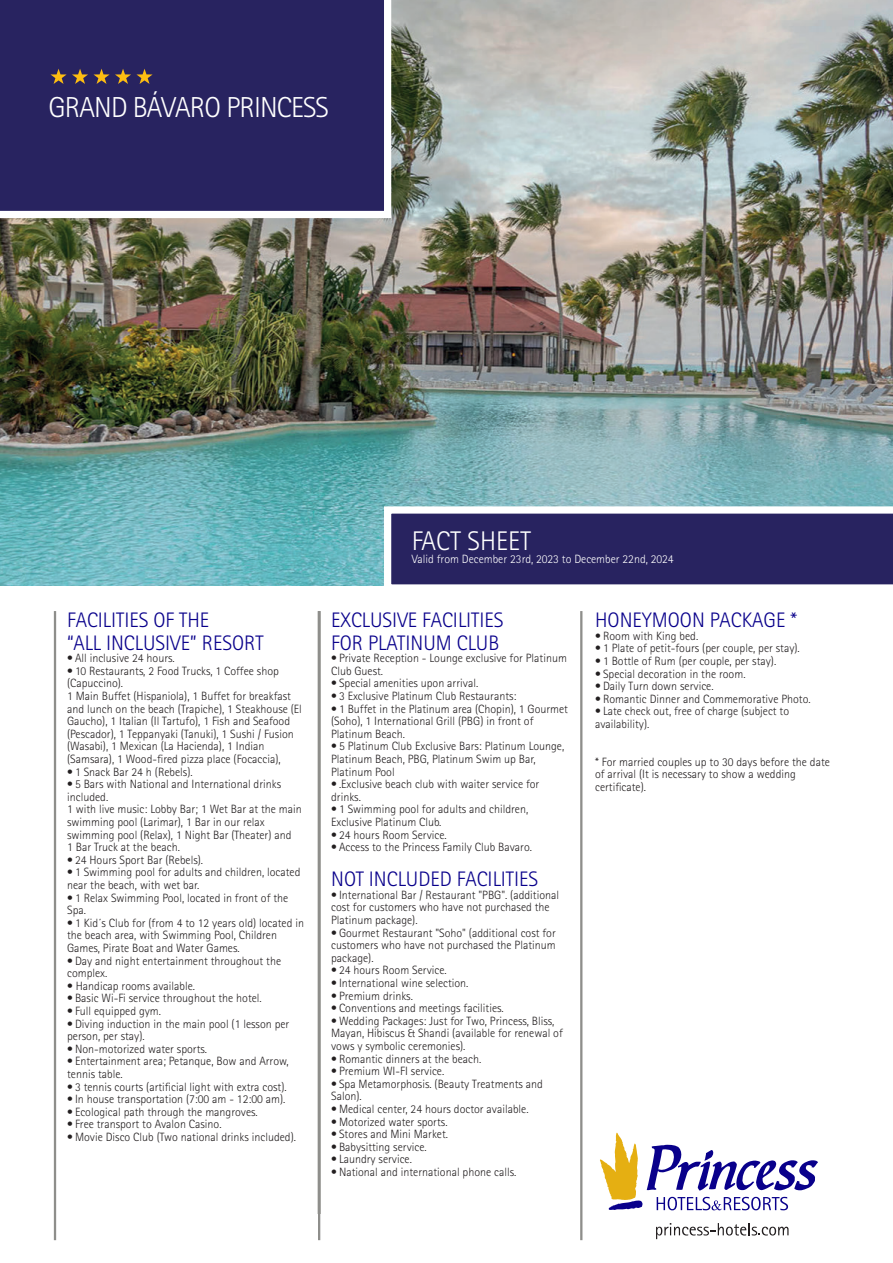
<style>
.page{position:relative;width:893px;height:1263px;background:#fff}
.page>*{position:absolute;margin:0;border:0;box-sizing:border-box;transform-origin:0 0}
.t1{font:300 28.95px "Rotis Sans Serif Std";letter-spacing:-.03em;color:#fff}
.t2{font:300 27px "Rotis Sans Serif Std";color:#fff}
.t3{font:300 21px/22.4px "Rotis Sans Serif Std";color:#09008b}
.t4{font:300 12px/12.6px "Rotis Sans Serif Std";color:#231f20}
.t5{font:300 12px "Rotis Sans Serif Std";color:#fff}
</style>
<div class="page">
<img style="left:0;top:0;width:892px;height:585px">
<div style="left:0;top:0;width:391px;height:218px;background:#282360"></div>
<svg style="left:384px;top:506px;width:508px;height:79px;background:#403c72"></svg>
<hr style="left:317px;top:611px;width:3px;height:603px;background:#8e8e8b">
<hr style="left:54px;top:611px;width:2px;height:629px;background:#8e8e8b">
<hr style="left:318px;top:611px;width:2px;height:629px;background:#8e8e8b">
<hr style="left:580px;top:611px;width:2px;height:629px;background:#8e8e8b">
<svg style="left:50px;top:69px;width:102px;height:15px;background:#614c4a"></svg>
<svg style="left:600px;top:1133px;width:218px;height:77px"></svg>
<svg style="left:656px;top:1223px;width:132px;height:16px"></svg>
<h1 class="t1" style="left:49px;top:91px;width:282px">GRAND BÁVARO PRINCESS</h1>
<h2 class="t2" style="left:412px;top:526px;width:120px">FACT SHEET</h2>
<p class="t5" style="left:412px;top:552px;width:263px">Valid from December 23rd, 2023 to December 22nd, 2024</p>
<h3 class="t3" style="left:67px;top:609px;width:198px">FACILITIES OF THE<br>“ALL INCLUSIVE” RESORT</h3>
<p class="t4" style="left:67px;top:652px;width:109px">• All inclusive 24 hours.</p>
<p class="t4" style="left:67px;top:664px;width:236px">• 10 Restaurants, 2 Food Trucks, 1 Coffee shop (Capuccino).<br>1 Main Buffet (Hispaniola), 1 Buffet for breakfast and lunch on the beach (Trapiche), 1 Steakhouse (El Gaucho), 1 Italian (Il Tartufo), 1 Fish and Seafood (Pescador), 1 Teppanyaki (Tanuki), 1 Sushi / Fusion (Wasabi), 1 Mexican (La Hacienda), 1 Indian (Samsara), 1 Wood-fired pizza place (Focaccia),</p>
<p class="t4" style="left:67px;top:765px;width:127px">• 1 Snack Bar 24 h (Rebels).</p>
<p class="t4" style="left:67px;top:778px;width:236px">• 5 Bars with National and International drinks included.<br>1 with live music: Lobby Bar; 1 Wet Bar at the main swimming pool (Larimar), 1 Bar in our relax swimming pool (Relax), 1 Night Bar (Theater) and<br>1 Bar Truck at the beach.</p>
<p class="t4" style="left:67px;top:853px;width:137px">• 24 Hours Sport Bar (Rebels).</p>
<p class="t4" style="left:67px;top:866px;width:235px">• 1 Swimming pool for adults and children, located near the beach, with wet bar.</p>
<p class="t4" style="left:67px;top:891px;width:222px">• 1 Relax Swimming Pool, located in front of the<br>Spa.</p>
<p class="t4" style="left:67px;top:916px;width:238px">• 1 Kid´s Club for (from 4 to 12 years old) located in the beach area, with Swimming Pool, Children<br>Games, Pirate Boat and Water Games.</p>
<p class="t4" style="left:67px;top:954px;width:215px">• Day and night entertainment throughout the complex.</p>
<p class="t4" style="left:67px;top:979px;width:129px">• Handicap rooms available.</p>
<p class="t4" style="left:67px;top:992px;width:196px">• Basic Wi-Fi service throughout the hotel.</p>
<p class="t4" style="left:67px;top:1005px;width:95px">• Full equipped gym.</p>
<p class="t4" style="left:67px;top:1017px;width:224px">• Diving induction in the main pool (1 lesson per person, per stay).</p>
<p class="t4" style="left:67px;top:1042px;width:141px">• Non-motorized water sports.</p>
<p class="t4" style="left:67px;top:1055px;width:223px">• Entertainment area; Petanque, Bow and Arrow, tennis table.</p>
<p class="t4" style="left:67px;top:1080px;width:221px">• 3 tennis courts (artificial light with extra cost).</p>
<p class="t4" style="left:67px;top:1093px;width:220px">• In house transportation (7:00 am - 12:00 am).</p>
<p class="t4" style="left:67px;top:1105px;width:192px">• Ecological path through the mangroves.</p>
<p class="t4" style="left:67px;top:1118px;width:156px">• Free transport to Avalon Casino.</p>
<p class="t4" style="left:67px;top:1131px;width:230px">• Movie Disco Club (Two national drinks included).</p>
<h3 class="t3" style="left:331px;top:609px;width:174px">EXCLUSIVE FACILITIES<br>FOR PLATINUM CLUB</h3>
<p class="t4" style="left:331px;top:652px;width:237px">• Private Reception - Lounge exclusive for Platinum<br>Club Guest.</p>
<p class="t4" style="left:331px;top:677px;width:148px">• Special amenities upon arrival.</p>
<p class="t4" style="left:331px;top:690px;width:187px">• 3 Exclusive Platinum Club Restaurants:</p>
<p class="t4" style="left:331px;top:702px;width:238px">• 1 Buffet in the Platinum area (Chopin), 1 Gourmet (Soho), 1 International Grill (PBG) in front of<br>Platinum Beach.</p>
<p class="t4" style="left:331px;top:740px;width:234px">• 5 Platinum Club Exclusive Bars: Platinum Lounge,<br>Platinum Beach, PBG, Platinum Swim up Bar,<br>Platinum Pool</p>
<p class="t4" style="left:331px;top:778px;width:210px">• .Exclusive beach club with waiter service for drinks.</p>
<p class="t4" style="left:331px;top:803px;width:198px">• 1 Swimming pool for adults and children,<br>Exclusive Platinum Club.</p>
<p class="t4" style="left:331px;top:828px;width:117px">• 24 hours Room Service.</p>
<p class="t4" style="left:331px;top:841px;width:202px">• Access to the Princess Family Club Bavaro.</p>
<h3 class="t3" style="left:331px;top:868px;width:208px">NOT INCLUDED FACILITIES</h3>
<p class="t4" style="left:331px;top:888px;width:229px">• International Bar / Restaurant "PBG". (additional cost for customers who have not purchased the<br>Platinum package).</p>
<p class="t4" style="left:331px;top:926px;width:226px;text-align:justify">• Gourmet Restaurant "Soho" (additional cost for customers who have not purchased the Platinum package).</p>
<p class="t4" style="left:331px;top:964px;width:117px">• 24 hours Room Service.</p>
<p class="t4" style="left:331px;top:977px;width:139px">• International wine selection.</p>
<p class="t4" style="left:331px;top:989px;width:83px">• Premium drinks.</p>
<p class="t4" style="left:331px;top:1002px;width:174px">• Conventions and meetings facilities.</p>
<p class="t4" style="left:331px;top:1014px;width:233px">• Wedding Packages: Just for Two, Princess, Bliss,<br>Mayan, Hibiscus &amp; Shandi (available for renewal of vows y symbolic ceremonies).</p>
<p class="t4" style="left:331px;top:1052px;width:152px">• Romantic dinners at the beach.</p>
<p class="t4" style="left:331px;top:1065px;width:115px">• Premium WI-FI service.</p>
<p class="t4" style="left:331px;top:1077px;width:213px">• Spa Metamorphosis. (Beauty Treatments and<br>Salon).</p>
<p class="t4" style="left:331px;top:1103px;width:199px">• Medical center, 24 hours doctor available.</p>
<p class="t4" style="left:331px;top:1115px;width:118px">• Motorized water sports.</p>
<p class="t4" style="left:331px;top:1128px;width:118px">• Stores and Mini Market.</p>
<p class="t4" style="left:331px;top:1140px;width:97px">• Babysitting service.</p>
<p class="t4" style="left:331px;top:1153px;width:82px">• Laundry service.</p>
<p class="t4" style="left:331px;top:1166px;width:187px">• National and international phone calls.</p>
<h3 class="t3" style="left:595px;top:609px;width:203px">HONEYMOON PACKAGE *</h3>
<p class="t4" style="left:595px;top:629px;width:105px">• Room with King bed.</p>
<p class="t4" style="left:595px;top:642px;width:206px">• 1 Plate of petit-fours (per couple, per stay).</p>
<p class="t4" style="left:595px;top:655px;width:182px">• 1 Bottle of Rum (per couple, per stay).</p>
<p class="t4" style="left:595px;top:667px;width:152px">• Special decoration in the room.</p>
<p class="t4" style="left:595px;top:680px;width:120px">• Daily Turn down service.</p>
<p class="t4" style="left:595px;top:692px;width:217px">• Romantic Dinner and Commemorative Photo.</p>
<p class="t4" style="left:595px;top:705px;width:195px">• Late check out, free of charge (subject to availability).</p>
<p class="t4" style="left:595px;top:755px;width:236px">* For married couples up to 30 days before the date of arrival (It is necessary to show a wedding certificate).</p>
</div>
